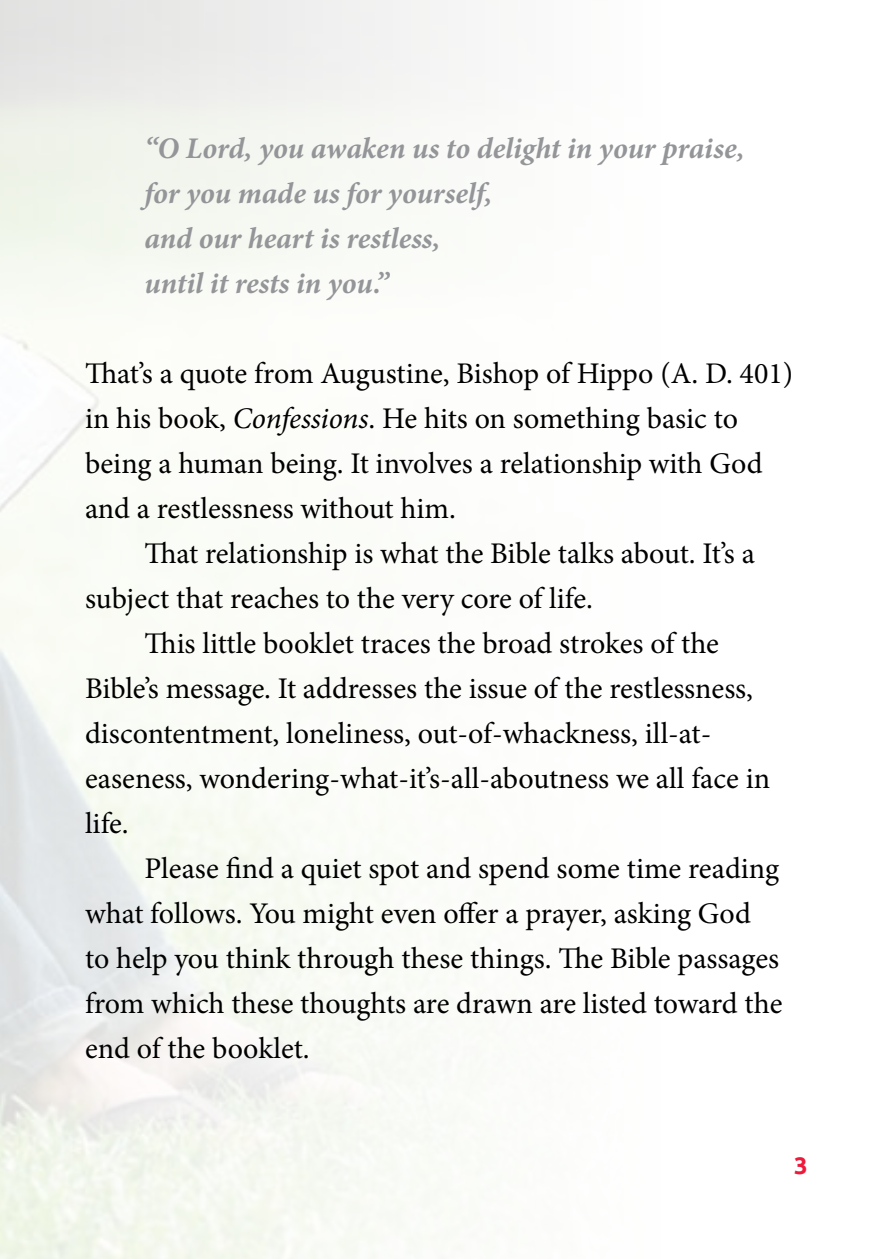
<style>
.page{position:relative;width:893px;height:1259px;background:#fff}
.page>*{position:absolute;margin:0;border:0;box-sizing:border-box;transform-origin:0 0}
.t1{font:30px/45px "Minion Pro";letter-spacing:-.005em;color:#000}
.t2{font:italic 700 30px/45px "Minion Pro";letter-spacing:-.005em;color:#939598}
.t3{font:700 24px "Ubuntu";color:#ed1a3b}
.s1{font-style:italic}
</style>
<div class="page">
<p class="t2" style="left:145px;top:125px;width:602px">“O Lord, you awaken us to delight in your praise, for you made us for yourself,<br>and our heart is restless,<br>until it rests in you.”</p>
<p class="t1" style="left:85px;top:351px;width:710px">That’s a quote from Augustine, Bishop of Hippo (A. D. 401) in his book, <span class="s1">Confessions</span>. He hits on something basic to being a human being. It involves a relationship with God and a restlessness without him.</p>
<p class="t1" style="left:85px;top:531px;width:671px;text-indent:60px">That relationship is what the Bible talks about. It’s a subject that reaches to the very core of life.</p>
<p class="t1" style="left:85px;top:621px;width:687px;text-indent:60px">This little booklet traces the broad strokes of the Bible’s message. It addresses the issue of the restlessness, discontentment, loneliness, out-of-whackness, ill-at&shy;easeness, wondering-what-it’s-all-aboutness we all face in life.</p>
<p class="t1" style="left:85px;top:846px;width:699px;text-indent:60px">Please find a quiet spot and spend some time reading what follows. You might even offer a prayer, asking God to help you think through these things. The Bible passages from which these thoughts are drawn are listed toward the end of the booklet.</p>
<p class="t3" style="left:794px;top:1150px;width:15px">3</p>
</div>
